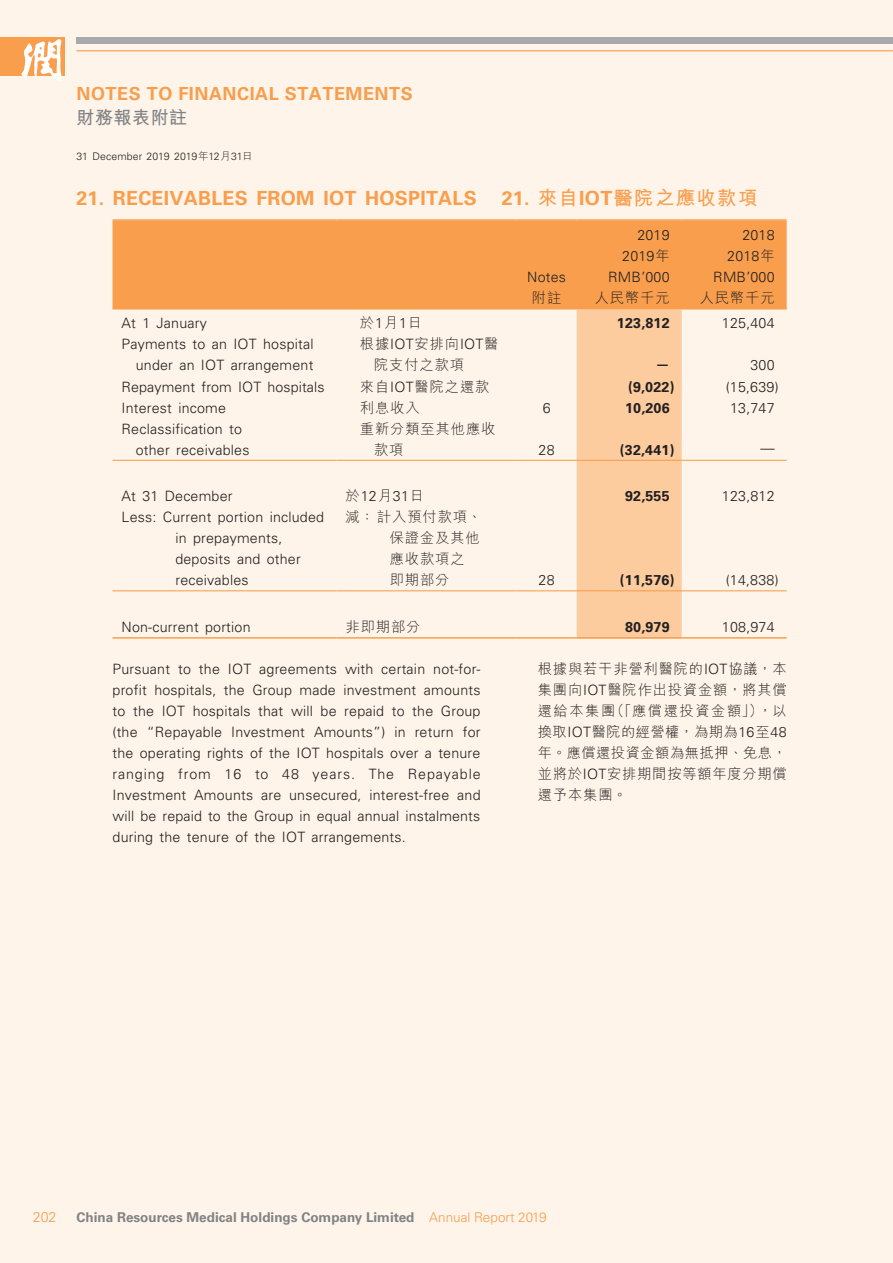
<style>
.page{position:relative;width:893px;height:1263px;background:#fef4e9}
.page>*{position:absolute;margin:0;border:0;box-sizing:border-box;transform-origin:0 0}
._03_H1{font:700 19.5px "Univers LT Std";letter-spacing:.015em;color:#f89e4d}
._03_H1-2{font:700 19.5px "M Hei HK";letter-spacing:.065em;color:#f89e4d}
.t1{font:700 18px "Univers LT Std";letter-spacing:.03em;color:#f89e4d}
.t2{font:700 18px "M Hei HK";letter-spacing:.03em;color:#808285}
._12___P2{font:300 14.25px/21px "Univers LT Std";letter-spacing:.015em;color:#231f20;text-align:justify}
._15_Table_Stub{font:300 14.25px/21px "Univers LT Std";letter-spacing:.015em;color:#231f20}
._12___P2-2{font:300 14.25px/21px "M Hei HK";letter-spacing:.055em;color:#231f20;text-align:justify}
._01_Body_Text{font:300 14.25px "Univers LT Std";letter-spacing:.015em;color:#231f20}
._15_Table_Stub-2{font:300 14.25px/21px "M Hei HK";letter-spacing:.065em;color:#231f20}
._01_Body_Text-2{font:700 14.25px "Univers LT Std";letter-spacing:.015em;color:#231f20}
._01_Body_Text-3{font:300 14.25px "M Hei HK";letter-spacing:.065em;color:#231f20}
.t3{font:300 14.25px "Univers LT Std";color:#f89e4d}
.t4{font:700 13.5px "Univers LT Std";color:#808285}
.t5{font:300 10.5px "Univers LT Std";letter-spacing:.005em;color:#231f20}
.s1{font-family:"M Hei HK"}
.s2{font-family:"Univers LT Std"}
.s3{font-weight:300;color:#f89e4d}
</style>
<div class="page">
<div style="left:77px;top:37px;width:816px;height:7px;background:#a8a9ad"></div>
<div style="left:0;top:37px;width:65px;height:39px;background:#f89e4d"></div>
<svg style="left:21px;top:39px;width:41px;height:42px"></svg>
<hr style="left:77px;top:50px;width:816px;height:1px;background:#f89e4d">
<div style="left:113px;top:221px;width:674px;height:87px;background:#f89e4d"></div>
<div style="left:577px;top:309px;width:105px;height:328px;background:#fccb9e"></div>
<hr style="left:113px;top:219px;width:224px;height:2px;background:#f89e4d">
<hr style="left:337px;top:219px;width:180px;height:2px;background:#f89e4d">
<hr style="left:517px;top:219px;width:60px;height:2px;background:#f89e4d">
<hr style="left:577px;top:219px;width:105px;height:2px;background:#f89e4d">
<hr style="left:682px;top:219px;width:105px;height:2px;background:#f89e4d">
<hr style="left:113px;top:308px;width:224px;height:1px;background:#f89e4d">
<hr style="left:337px;top:308px;width:180px;height:1px;background:#f89e4d">
<hr style="left:517px;top:308px;width:60px;height:1px;background:#f89e4d">
<hr style="left:577px;top:308px;width:105px;height:1px;background:#f89e4d">
<hr style="left:682px;top:308px;width:105px;height:1px;background:#f89e4d">
<hr style="left:113px;top:460px;width:224px;height:1px;background:#f89e4d">
<hr style="left:337px;top:460px;width:180px;height:1px;background:#f89e4d">
<hr style="left:517px;top:460px;width:60px;height:1px;background:#f89e4d">
<hr style="left:577px;top:460px;width:105px;height:1px;background:#f89e4d">
<hr style="left:682px;top:460px;width:105px;height:1px;background:#f89e4d">
<hr style="left:113px;top:590px;width:224px;height:1px;background:#f89e4d">
<hr style="left:337px;top:590px;width:180px;height:1px;background:#f89e4d">
<hr style="left:517px;top:590px;width:60px;height:1px;background:#f89e4d">
<hr style="left:577px;top:590px;width:105px;height:1px;background:#f89e4d">
<hr style="left:682px;top:590px;width:105px;height:1px;background:#f89e4d">
<hr style="left:113px;top:637px;width:224px;height:2px;background:#f89e4d">
<hr style="left:337px;top:637px;width:180px;height:2px;background:#f89e4d">
<hr style="left:517px;top:637px;width:60px;height:2px;background:#f89e4d">
<hr style="left:577px;top:637px;width:105px;height:2px;background:#f89e4d">
<hr style="left:682px;top:637px;width:105px;height:2px;background:#f89e4d">
<p class="t1" style="left:77px;top:83px;width:338px">NOTES TO FINANCIAL STATEMENTS</p>
<p class="t2" style="left:77px;top:104px;width:112px">財務報表附註</p>
<p class="t5" style="left:77px;top:150px;width:178px">31 December 2019 2019<span class="s1">年</span>12<span class="s1">月</span>31<span class="s1">日</span></p>
<p class="_03_H1" style="left:77px;top:186px;width:402px">21. RECEIVABLES FROM IOT HOSPITALS</p>
<p class="_03_H1-2" style="left:502px;top:183px;width:257px"><span class="s2">21.</span> 來自<span class="s2">IOT</span>醫院之應收款項</p>
<p class="_01_Body_Text" style="left:637px;top:226px;width:34px">2019</p>
<p class="_01_Body_Text" style="left:742px;top:226px;width:34px">2018</p>
<p class="_01_Body_Text" style="left:622px;top:247px;width:49px">2019<span class="s1">年</span></p>
<p class="_01_Body_Text" style="left:727px;top:247px;width:49px">2018<span class="s1">年</span></p>
<p class="_01_Body_Text" style="left:527px;top:268px;width:40px">Notes</p>
<p class="_01_Body_Text" style="left:608px;top:268px;width:63px">RMB’000</p>
<p class="_01_Body_Text" style="left:713px;top:268px;width:63px">RMB’000</p>
<p class="_01_Body_Text-3" style="left:532px;top:288px;width:31px">附註</p>
<p class="_01_Body_Text-3" style="left:595px;top:288px;width:76px">人民幣千元</p>
<p class="_01_Body_Text-3" style="left:700px;top:288px;width:76px">人民幣千元</p>
<p class="_15_Table_Stub" style="left:122px;top:313px;width:87px">At 1 January</p>
<p class="_15_Table_Stub-2" style="left:360px;top:312px;width:64px">於<span class="s2">1</span>月<span class="s2">1</span>日</p>
<p class="_01_Body_Text-2" style="left:617px;top:315px;width:54px">123,812</p>
<p class="_01_Body_Text" style="left:722px;top:315px;width:54px">125,404</p>
<p class="_15_Table_Stub" style="left:122px;top:334px;width:194px;text-align:right">Payments to an IOT hospital under an IOT arrangement</p>
<p class="_15_Table_Stub-2" style="left:374px;top:333px;width:126px;text-indent:-14px">根據<span class="s2">IOT</span>安排向<span class="s2">IOT</span>醫院支付之款項</p>
<p class="_01_Body_Text-2" style="left:655px;top:356px;width:16px">—</p>
<p class="_01_Body_Text" style="left:750px;top:357px;width:26px">300</p>
<p class="_15_Table_Stub" style="left:122px;top:376px;width:205px">Repayment from IOT hospitals</p>
<p class="_15_Table_Stub-2" style="left:360px;top:375px;width:131px">來自<span class="s2">IOT</span>醫院之還款</p>
<p class="_01_Body_Text-2" style="left:628px;top:378px;width:48px">(9,022)</p>
<p class="_01_Body_Text" style="left:726px;top:378px;width:54px">(15,639)</p>
<p class="_15_Table_Stub" style="left:122px;top:397px;width:106px">Interest income</p>
<p class="_15_Table_Stub-2" style="left:360px;top:396px;width:61px">利息收入</p>
<p class="_01_Body_Text" style="left:543px;top:399px;width:9px">6</p>
<p class="_01_Body_Text-2" style="left:625px;top:399px;width:46px">10,206</p>
<p class="_01_Body_Text" style="left:730px;top:399px;width:46px">13,747</p>
<p class="_15_Table_Stub" style="left:136px;top:418px;width:115px;text-indent:-14px">Reclassification to other receivables</p>
<p class="_15_Table_Stub-2" style="left:374px;top:417px;width:123px;text-indent:-14px">重新分類至其他應收款項</p>
<p class="_01_Body_Text" style="left:539px;top:441px;width:18px">28</p>
<p class="_01_Body_Text-2" style="left:620px;top:441px;width:56px">(32,441)</p>
<p class="_01_Body_Text" style="left:760px;top:439px;width:16px">—</p>
<p class="_15_Table_Stub" style="left:122px;top:485px;width:113px">At 31 December</p>
<p class="_15_Table_Stub" style="left:346px;top:485px;width:80px"><span class="s1">於</span>12<span class="s1">月</span>31<span class="s1">日</span></p>
<p class="_01_Body_Text-2" style="left:625px;top:488px;width:46px">92,555</p>
<p class="_01_Body_Text" style="left:722px;top:487px;width:54px">123,812</p>
<p class="_15_Table_Stub" style="left:175px;top:506px;width:150px;text-indent:-54px">Less: Current portion included in prepayments, deposits and other receivables</p>
<p class="_15_Table_Stub-2" style="left:390px;top:506px;width:93px;text-indent:-44px">減： 計入預付款項、保證金及其他應收款項之即期部分</p>
<p class="_01_Body_Text" style="left:539px;top:571px;width:18px">28</p>
<p class="_01_Body_Text-2" style="left:620px;top:572px;width:56px">(11,576)</p>
<p class="_01_Body_Text" style="left:726px;top:571px;width:54px">(14,838)</p>
<p class="_15_Table_Stub" style="left:122px;top:616px;width:131px">Non-current portion</p>
<p class="_15_Table_Stub-2" style="left:346px;top:615px;width:76px">非即期部分</p>
<p class="_01_Body_Text-2" style="left:625px;top:618px;width:46px">80,979</p>
<p class="_01_Body_Text" style="left:722px;top:618px;width:54px">108,974</p>
<p class="_12___P2" style="left:113px;top:658px;width:370px">Pursuant to the IOT agreements with certain not-for&shy;profit hospitals, the Group made investment amounts to the IOT hospitals that will be repaid to the Group (the “Repayable Investment Amounts”) in return for the operating rights of the IOT hospitals over a tenure ranging from 16 to 48 years. The Repayable Investment Amounts are unsecured, interest-free and will be repaid to the Group in equal annual instalments during the tenure of the IOT arrangements.</p>
<p class="_12___P2-2" style="left:538px;top:658px;width:250px">根據與若干非營利醫院的<span class="s2">IOT</span>協議，本集團向<span class="s2">IOT</span>醫院作出投資金額，將其償還給本集團（「應償還投資金額」），以換取<span class="s2">IOT</span>醫院的經營權，為期為<span class="s2">16</span>至<span class="s2">48</span>年。應償還投資金額為無抵押、免息，並將於<span class="s2">IOT</span>安排期間按等額年度分期償還予本集團。</p>
<p class="t3" style="left:33px;top:1209px;width:25px">202</p>
<p class="t4" style="left:77px;top:1210px;width:472px">China Resources Medical Holdings Company Limited <span class="s3">Annual Report 2019</span></p>
</div>
